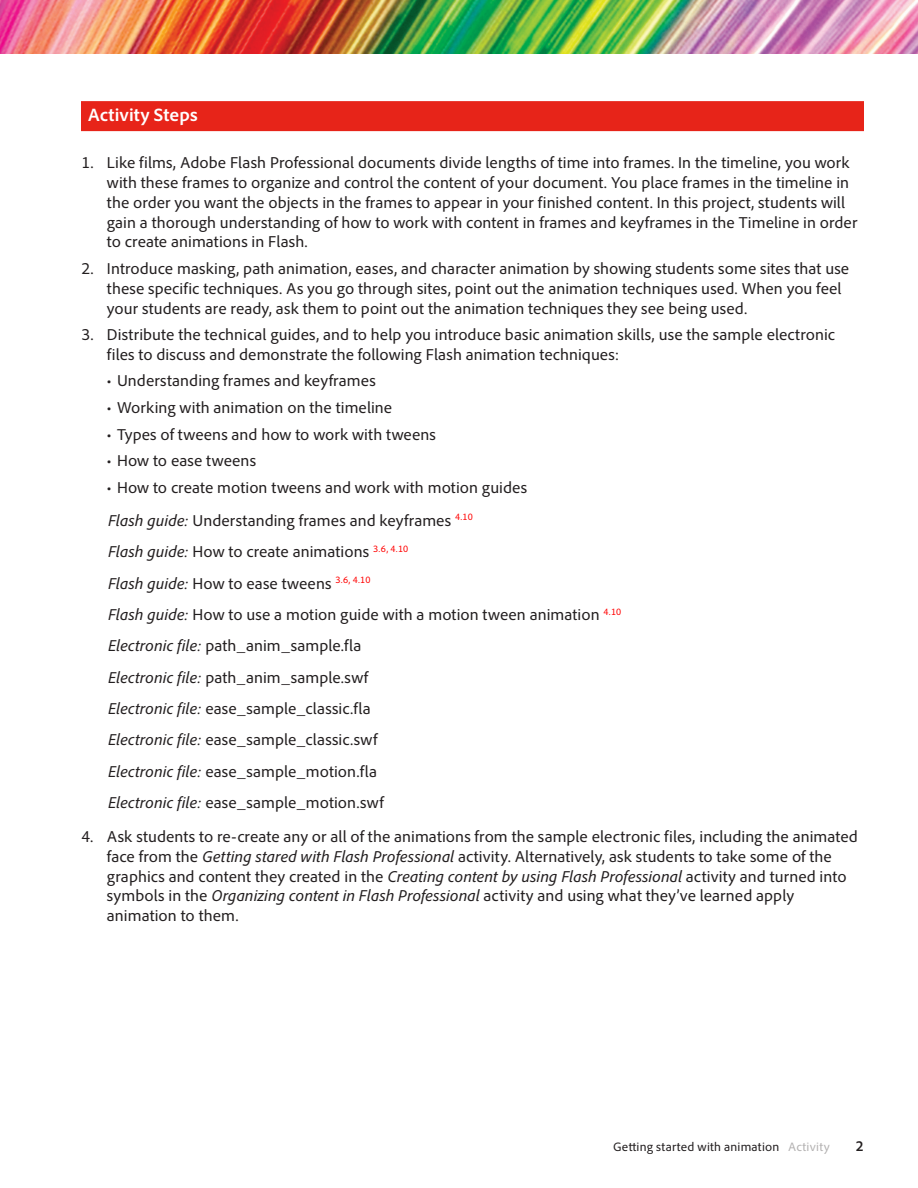
<style>
.page{position:relative;width:918px;height:1188px;background:#fff}
.page>*{position:absolute;margin:0;border:0;box-sizing:border-box;transform-origin:0 0}
.Text__Subhead_in_Bar{font:700 18.75px "Adobe Clean";letter-spacing:.005em;color:#fff}
.Text__Number_indente{font:16.5px/19.8px "Adobe Clean";letter-spacing:.005em;color:#231f20}
.Text_indented{font:16.5px "Adobe Clean";letter-spacing:.005em;color:#231f20}
.t1{font:700 semi-condensed 15px "Adobe Clean";color:#231f20}
.t2{font:12.75px "Adobe Clean";letter-spacing:.015em;color:#231f20}
.s1{font-style:italic}
.s2{color:#b4b2b2}
</style>
<div class="page">
<img style="left:0;top:0;width:918px;height:54px">
<div style="left:81px;top:101px;width:783px;height:30px;background:#e72419"></div>
<p class="Text__Subhead_in_Bar" style="left:88px;top:104px;width:111px">Activity Steps</p>
<p class="Text__Number_indente" style="left:107px;top:153px;width:752px;text-indent:-26px">1. Like films, Adobe Flash Professional documents divide lengths of time into frames. In the timeline, you work with these frames to organize and control the content of your document. You place frames in the timeline in the order you want the objects in the frames to appear in your finished content. In this project, students will gain a thorough understanding of how to work with content in frames and keyframes in the Timeline in order to create animations in Flash.</p>
<p class="Text__Number_indente" style="left:107px;top:258px;width:744px;text-indent:-26px">2. Introduce masking, path animation, eases, and character animation by showing students some sites that use these specific techniques. As you go through sites, point out the animation techniques used. When you feel your students are ready, ask them to point out the animation techniques they see being used.</p>
<p class="Text__Number_indente" style="left:107px;top:324px;width:730px;text-indent:-26px">3. Distribute the technical guides, and to help you introduce basic animation skills, use the sample electronic files to discuss and demonstrate the following Flash animation techniques:</p>
<p class="Text__Number_indente" style="left:106px;top:371px;width:271px">• Understanding frames and keyframes</p>
<p class="Text__Number_indente" style="left:106px;top:397px;width:287px">• Working with animation on the timeline</p>
<p class="Text__Number_indente" style="left:106px;top:424px;width:331px">• Types of tweens and how to work with tweens</p>
<p class="Text__Number_indente" style="left:106px;top:450px;width:151px">• How to ease tweens</p>
<p class="Text__Number_indente" style="left:106px;top:477px;width:422px">• How to create motion tweens and work with motion guides</p>
<p class="Text_indented" style="left:108px;top:510px;width:366px"><span class="s1">Flash guide:</span> Understanding frames and keyframes <sup>4.10</sup></p>
<p class="Text_indented" style="left:108px;top:542px;width:302px"><span class="s1">Flash guide:</span> How to create animations <sup>3.6,</sup> <sup>4.10</sup></p>
<p class="Text_indented" style="left:108px;top:573px;width:264px"><span class="s1">Flash guide:</span> How to ease tweens <sup>3.6,</sup> <sup>4.10</sup></p>
<p class="Text_indented" style="left:108px;top:605px;width:515px"><span class="s1">Flash guide:</span> How to use a motion guide with a motion tween animation <sup>4.10</sup></p>
<p class="Text_indented" style="left:108px;top:636px;width:255px"><span class="s1">Electronic file:</span> path_anim_sample.fla</p>
<p class="Text_indented" style="left:108px;top:667px;width:262px"><span class="s1">Electronic file:</span> path_anim_sample.swf</p>
<p class="Text_indented" style="left:108px;top:699px;width:264px"><span class="s1">Electronic file:</span> ease_sample_classic.fla</p>
<p class="Text_indented" style="left:108px;top:730px;width:271px"><span class="s1">Electronic file:</span> ease_sample_classic.swf</p>
<p class="Text_indented" style="left:108px;top:761px;width:271px"><span class="s1">Electronic file:</span> ease_sample_motion.fla</p>
<p class="Text_indented" style="left:108px;top:793px;width:277px"><span class="s1">Electronic file:</span> ease_sample_motion.swf</p>
<p class="Text__Number_indente" style="left:107px;top:826px;width:753px;text-indent:-26px">4. Ask students to re-create any or all of the animations from the sample electronic files, including the animated face from the <span class="s1">Getting stared with Flash Professional</span> activity. Alternatively, ask students to take some of the graphics and content they created in the <span class="s1">Creating content by using Flash Professional</span> activity and turned into symbols in the <span class="s1">Organizing content in Flash Professional</span> activity and using what they’ve learned apply animation to them.</p>
<p class="t2" style="left:613px;top:1139px;width:218px">Getting started with animation <span class="s2">Activity</span></p>
<p class="t1" style="left:856px;top:1137px;width:9px">2</p>
</div>
